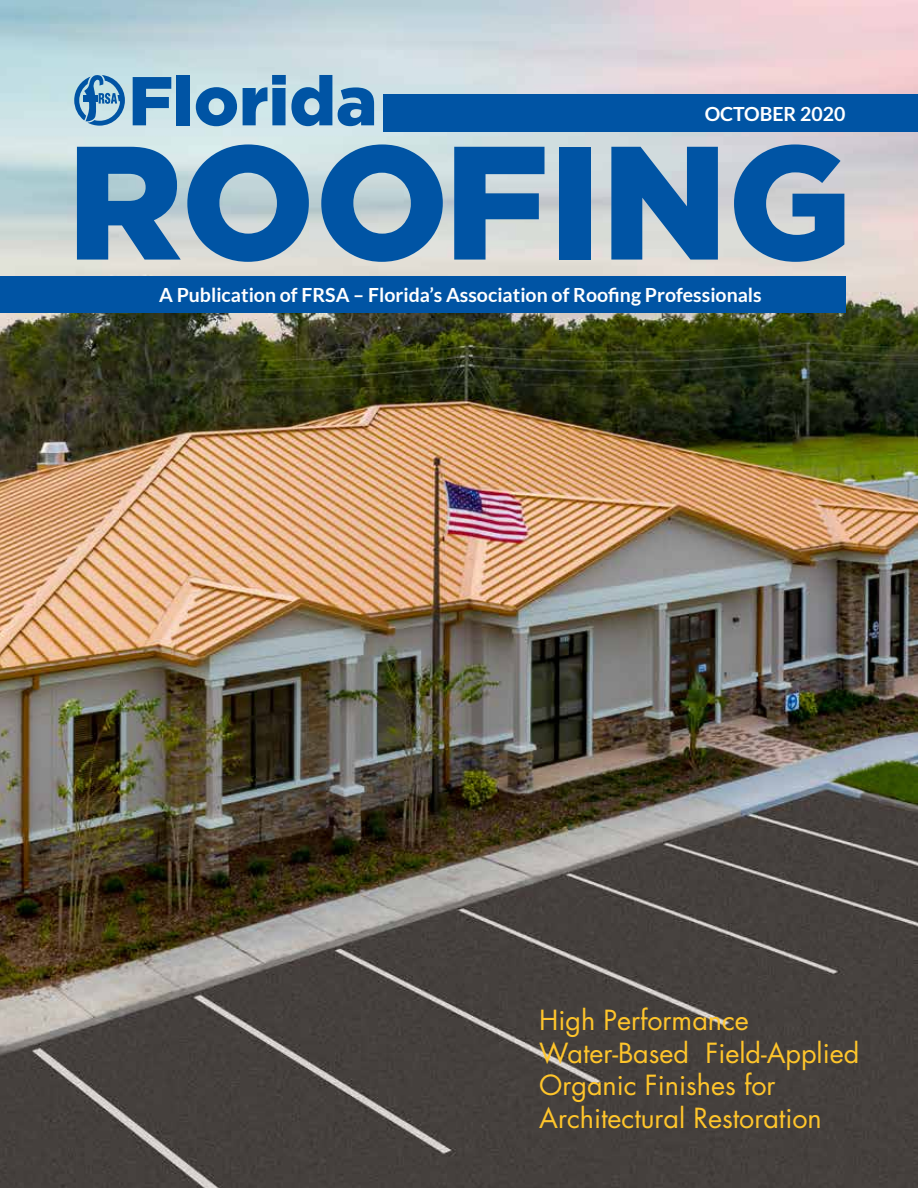
<style>
.page{position:relative;width:918px;height:1188px;background:#fff}
.page>*{position:absolute;margin:0;border:0;box-sizing:border-box;transform-origin:0 0}
.t1{font:900 161.1px "Gotham";color:#0054a4}
.t2{font:900 69px "Gotham";color:#0054a4}
.t3{font:27px/32.4px "Futura Std";color:#ffc52b}
.t4{font:700 19.5px "Lato";color:#fff}
</style>
<div class="page">
<img style="left:0;top:0;width:918px;height:1188px">
<div style="left:384px;top:95px;width:534px;height:37px;background:#0054a4"></div>
<div style="left:0;top:276px;width:845px;height:37px;background:#0054a4"></div>
<svg style="left:74px;top:75px;width:51px;height:51px;background:#74a6ca"></svg>
<div style="left:83px;top:95px;width:14px;height:6px;background:#0054a4"></div>
<h2 class="t2" style="left:128px;top:61px;width:250px">Florida</h2>
<p class="t4" style="left:705px;top:103px;width:142px">October 2020</p>
<h1 class="t1" style="left:67px;top:109px;width:786px">ROOFING</h1>
<p class="t4" style="left:159px;top:284px;width:604px">A Publication of FRSA – Florida’s Association of Roofing Professionals</p>
<p class="t3" style="left:539px;top:1005px;width:321px">High Performance<br>Water-Based Field-Applied<br>Organic Finishes for<br>Architectural Restoration</p>
</div>
